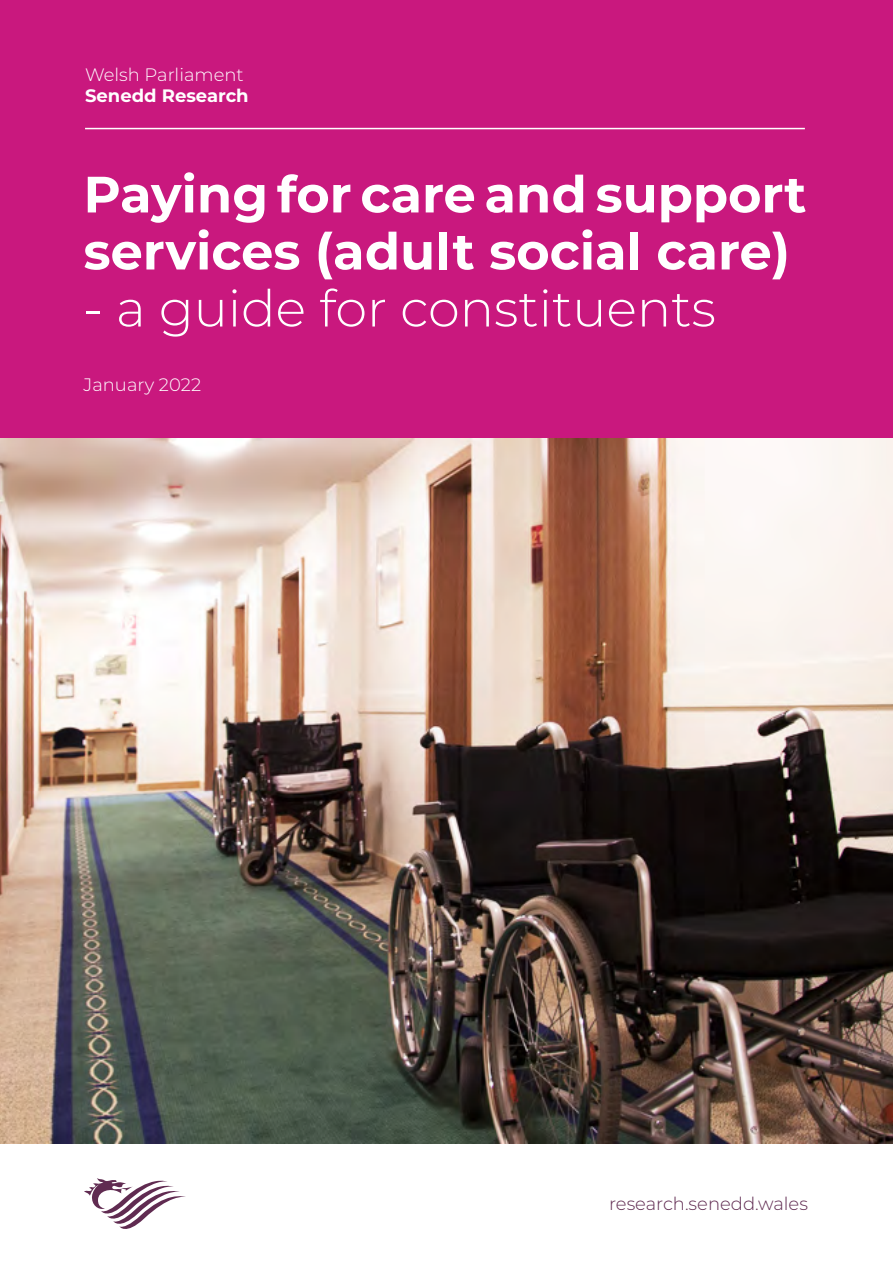
<style>
.page{position:relative;width:893px;height:1263px;background:#fff}
.page>*{position:absolute;margin:0;border:0;box-sizing:border-box;transform-origin:0 0}
.t1{font:700 51px/57px "Montserrat";color:#fff}
.t2{font:300 51px "Montserrat";color:#fff}
.t3{font:300 18px "Montserrat";color:#fff}
.t4{font:300 18px "Montserrat";color:#602b51}
.t5{font:700 18px "Montserrat";color:#fff}
</style>
<div class="page">
<div style="left:0;top:0;width:893px;height:1144px;background:#c9187e"></div>
<hr style="left:85px;top:128px;width:720px;height:1px;background:#fff">
<svg style="left:84px;top:1178px;width:102px;height:51px"></svg>
<img style="left:0;top:438px;width:893px;height:706px">
<p class="t3" style="left:85px;top:62px;width:160px">Welsh Parliament</p>
<p class="t5" style="left:85px;top:83px;width:165px">Senedd Research</p>
<p class="t1" style="left:84px;top:163px;width:724px">Paying for care and support services (adult social care)</p>
<p class="t2" style="left:84px;top:274px;width:634px">- a guide for constituents</p>
<p class="t3" style="left:84px;top:372px;width:119px">January 2022</p>
<p class="t4" style="left:609px;top:1191px;width:200px">research.senedd.wales</p>
</div>
